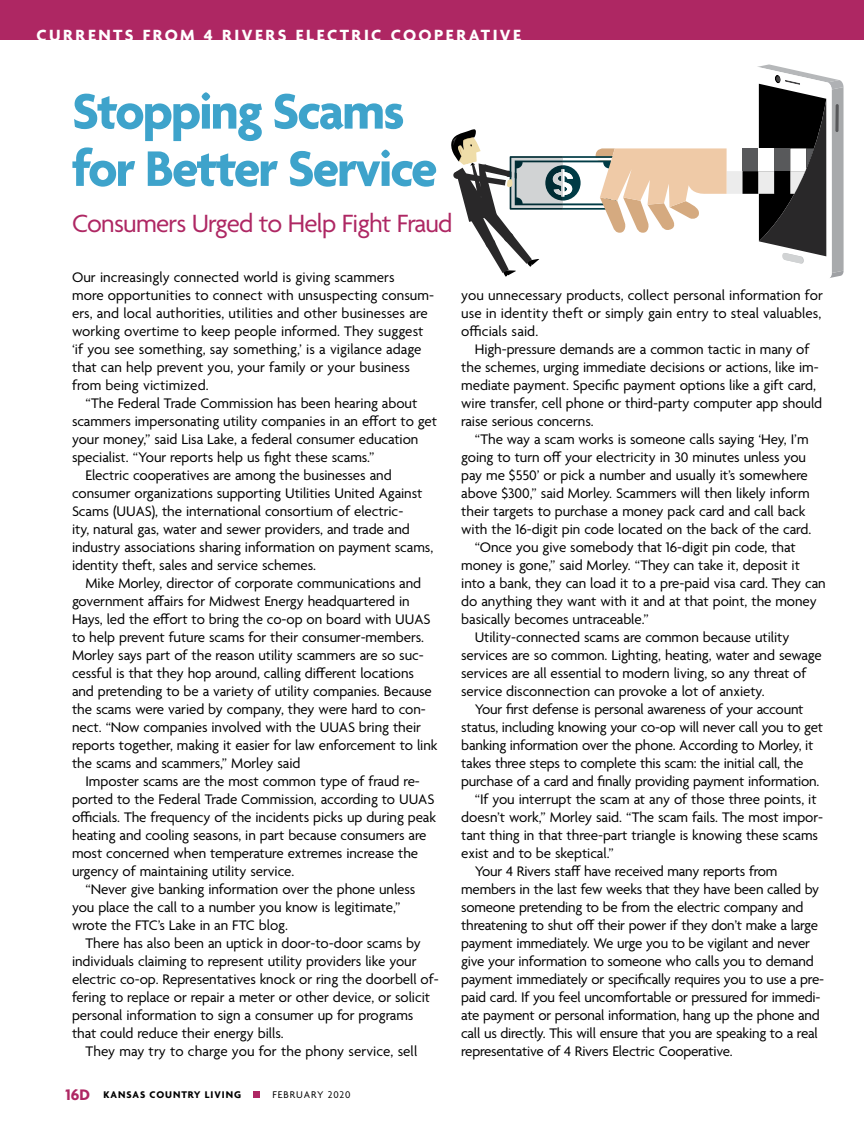
<style>
.page{position:relative;width:864px;height:1134px;background:#fff}
.page>*{position:absolute;margin:0;border:0;box-sizing:border-box;transform-origin:0 0}
.t1{font:700 54px/57.3px "Agenda";letter-spacing:-.035em;color:#3ea3cb}
.t2{font:27px "Agenda";letter-spacing:-.03em;color:#ae2763}
.t3{font:700 17.55px "Agenda";letter-spacing:.14em;color:#fff}
.t4{font:15px/18px "Agenda";letter-spacing:-.005em;color:#000}
.t5{font:700 10.5px "Agenda";letter-spacing:.09em;color:#000}
.t6{font:10.5px "Agenda";letter-spacing:.09em;color:#000}
.s1{font-size:16.5px;color:#ae2763}
</style>
<div class="page">
<svg style="left:451px;top:64px;width:393px;height:214px"></svg>
<div style="left:0;top:0;width:864px;height:40px;background:#ae2763"></div>
<div style="left:253px;top:1091px;width:7px;height:7px;background:#ae2763"></div>
<p class="t3" style="left:37px;top:26px;width:486px">CURRENTS FROM 4 RIVERS ELECTRIC COOPERATIVE</p>
<h1 class="t1" style="left:72px;top:86px;width:367px">Stopping Scams for Better Service</h1>
<h2 class="t2" style="left:72px;top:209px;width:382px">Consumers Urged to Help Fight Fraud</h2>
<p class="t4" style="left:72px;top:269px;width:364px">Our increasingly connected world is giving scammers<br>more opportunities to connect with unsuspecting consum&shy;ers, and local authorities, utilities and other businesses are working overtime to keep people informed. They suggest ‘if you see something, say something,’ is a vigilance adage that can help prevent you, your family or your business from being victimized.</p>
<p class="t4" style="left:86px;top:395px;width:333px">“The Federal Trade Commission has been hearing about</p>
<p class="t4" style="left:72px;top:413px;width:367px">scammers impersonating utility companies in an effort to get</p>
<p class="t4" style="left:72px;top:431px;width:348px">your money,” said Lisa Lake, a federal consumer education</p>
<p class="t4" style="left:72px;top:449px;width:304px">specialist. “Your reports help us fight these scams.”</p>
<p class="t4" style="left:86px;top:467px;width:308px">Electric cooperatives are among the businesses and</p>
<p class="t4" style="left:72px;top:485px;width:352px">consumer organizations supporting Utilities United Against</p>
<p class="t4" style="left:72px;top:503px;width:333px">Scams (UUAS), the international consortium of electric-</p>
<p class="t4" style="left:72px;top:521px;width:339px">ity, natural gas, water and sewer providers, and trade and</p>
<p class="t4" style="left:72px;top:539px;width:363px">industry associations sharing information on payment scams,</p>
<p class="t4" style="left:72px;top:557px;width:246px">identity theft, sales and service schemes.</p>
<p class="t4" style="left:86px;top:575px;width:337px">Mike Morley, director of corporate communications and</p>
<p class="t4" style="left:72px;top:593px;width:339px">government affairs for Midwest Energy headquartered in</p>
<p class="t4" style="left:72px;top:611px;width:360px">Hays, led the effort to bring the co-op on board with UUAS</p>
<p class="t4" style="left:72px;top:629px;width:354px">to help prevent future scams for their consumer-members.</p>
<p class="t4" style="left:72px;top:647px;width:353px">Morley says part of the reason utility scammers are so suc-</p>
<p class="t4" style="left:72px;top:665px;width:344px">cessful is that they hop around, calling different locations</p>
<p class="t4" style="left:72px;top:683px;width:361px">and pretending to be a variety of utility companies. Because</p>
<p class="t4" style="left:72px;top:701px;width:355px">the scams were varied by company, they were hard to con-</p>
<p class="t4" style="left:72px;top:719px;width:351px">nect. “Now companies involved with the UUAS bring their</p>
<p class="t4" style="left:72px;top:737px;width:367px">reports together, making it easier for law enforcement to link</p>
<p class="t4" style="left:72px;top:755px;width:230px">the scams and scammers,” Morley said</p>
<p class="t4" style="left:86px;top:773px;width:336px">Imposter scams are the most common type of fraud re-</p>
<p class="t4" style="left:72px;top:791px;width:364px">ported to the Federal Trade Commission, according to UUAS</p>
<p class="t4" style="left:72px;top:809px;width:366px">officials. The frequency of the incidents picks up during peak</p>
<p class="t4" style="left:72px;top:827px;width:356px">heating and cooling seasons, in part because consumers are</p>
<p class="t4" style="left:72px;top:845px;width:348px">most concerned when temperature extremes increase the</p>
<p class="t4" style="left:72px;top:863px;width:224px">urgency of maintaining utility service.</p>
<p class="t4" style="left:86px;top:881px;width:331px">“Never give banking information over the phone unless</p>
<p class="t4" style="left:72px;top:899px;width:330px">you place the call to a number you know is legitimate,”</p>
<p class="t4" style="left:72px;top:917px;width:218px">wrote the FTC’s Lake in an FTC blog.</p>
<p class="t4" style="left:86px;top:935px;width:337px">There has also been an uptick in door-to-door scams by</p>
<p class="t4" style="left:72px;top:953px;width:346px">individuals claiming to represent utility providers like your</p>
<p class="t4" style="left:72px;top:971px;width:368px">electric co-op. Representatives knock or ring the doorbell of-</p>
<p class="t4" style="left:72px;top:989px;width:360px">fering to replace or repair a meter or other device, or solicit</p>
<p class="t4" style="left:72px;top:1007px;width:343px">personal information to sign a consumer up for programs</p>
<p class="t4" style="left:72px;top:1025px;width:213px">that could reduce their energy bills.</p>
<p class="t4" style="left:86px;top:1043px;width:333px">They may try to charge you for the phony service, sell</p>
<p class="t5" style="left:66px;top:1089px;width:177px"><span class="s1">16D</span> KANSAS COUNTRY LIVING</p>
<p class="t6" style="left:273px;top:1089px;width:80px">FEBRUARY 2020</p>
<p class="t4" style="left:461px;top:287px;width:363px;text-align:justify">you unnecessary products, collect personal information for use in identity theft or simply gain entry to steal valuables, officials said.</p>
<p class="t4" style="left:461px;top:341px;width:362px;text-indent:14px">High-pressure demands are a common tactic in many of the schemes, urging immediate decisions or actions, like im&shy;mediate payment. Specific payment options like a gift card, wire transfer, cell phone or third-party computer app should raise serious concerns.</p>
<p class="t4" style="left:475px;top:431px;width:335px">“The way a scam works is someone calls saying ‘Hey, I’m</p>
<p class="t4" style="left:461px;top:449px;width:346px">going to turn off your electricity in 30 minutes unless you</p>
<p class="t4" style="left:461px;top:467px;width:348px">pay me $550’ or pick a number and usually it’s somewhere</p>
<p class="t4" style="left:461px;top:485px;width:350px">above $300,” said Morley. Scammers will then likely inform</p>
<p class="t4" style="left:461px;top:503px;width:346px">their targets to purchase a money pack card and call back</p>
<p class="t4" style="left:461px;top:521px;width:352px">with the 16-digit pin code located on the back of the card.</p>
<p class="t4" style="left:475px;top:539px;width:322px">“Once you give somebody that 16-digit pin code, that</p>
<p class="t4" style="left:461px;top:557px;width:340px">money is gone,” said Morley. “They can take it, deposit it</p>
<p class="t4" style="left:461px;top:575px;width:366px">into a bank, they can load it to a pre-paid visa card. They can</p>
<p class="t4" style="left:461px;top:593px;width:357px">do anything they want with it and at that point, the money</p>
<p class="t4" style="left:461px;top:611px;width:189px">basically becomes untraceable.”</p>
<p class="t4" style="left:475px;top:629px;width:316px">Utility-connected scams are common because utility</p>
<p class="t4" style="left:461px;top:647px;width:362px">services are so common. Lighting, heating, water and sewage</p>
<p class="t4" style="left:461px;top:665px;width:347px">services are all essential to modern living, so any threat of</p>
<p class="t4" style="left:461px;top:683px;width:305px">service disconnection can provoke a lot of anxiety.</p>
<p class="t4" style="left:475px;top:701px;width:330px">Your first defense is personal awareness of your account</p>
<p class="t4" style="left:461px;top:719px;width:363px">status, including knowing your co-op will never call you to get</p>
<p class="t4" style="left:461px;top:737px;width:354px">banking information over the phone. According to Morley, it</p>
<p class="t4" style="left:461px;top:755px;width:344px">takes three steps to complete this scam: the initial call, the</p>
<p class="t4" style="left:461px;top:773px;width:360px">purchase of a card and finally providing payment information.</p>
<p class="t4" style="left:475px;top:791px;width:343px">“If you interrupt the scam at any of those three points, it</p>
<p class="t4" style="left:461px;top:809px;width:364px">doesn’t work,” Morley said. “The scam fails. The most impor-</p>
<p class="t4" style="left:461px;top:827px;width:358px">tant thing in that three-part triangle is knowing these scams</p>
<p class="t4" style="left:461px;top:845px;width:154px">exist and to be skeptical.”</p>
<p class="t4" style="left:475px;top:863px;width:304px">Your 4 Rivers staff have received many reports from</p>
<p class="t4" style="left:461px;top:881px;width:360px">members in the last few weeks that they have been called by</p>
<p class="t4" style="left:461px;top:899px;width:344px">someone pretending to be from the electric company and</p>
<p class="t4" style="left:461px;top:917px;width:358px">threatening to shut off their power if they don’t make a large</p>
<p class="t4" style="left:461px;top:935px;width:350px">payment immediately. We urge you to be vigilant and never</p>
<p class="t4" style="left:461px;top:953px;width:354px">give your information to someone who calls you to demand</p>
<p class="t4" style="left:461px;top:971px;width:364px">payment immediately or specifically requires you to use a pre-</p>
<p class="t4" style="left:461px;top:989px;width:361px">paid card. If you feel uncomfortable or pressured for immedi-</p>
<p class="t4" style="left:461px;top:1007px;width:360px">ate payment or personal information, hang up the phone and</p>
<p class="t4" style="left:461px;top:1025px;width:358px">call us directly. This will ensure that you are speaking to a real</p>
<p class="t4" style="left:461px;top:1043px;width:273px">representative of 4 Rivers Electric Cooperative.</p>
</div>
